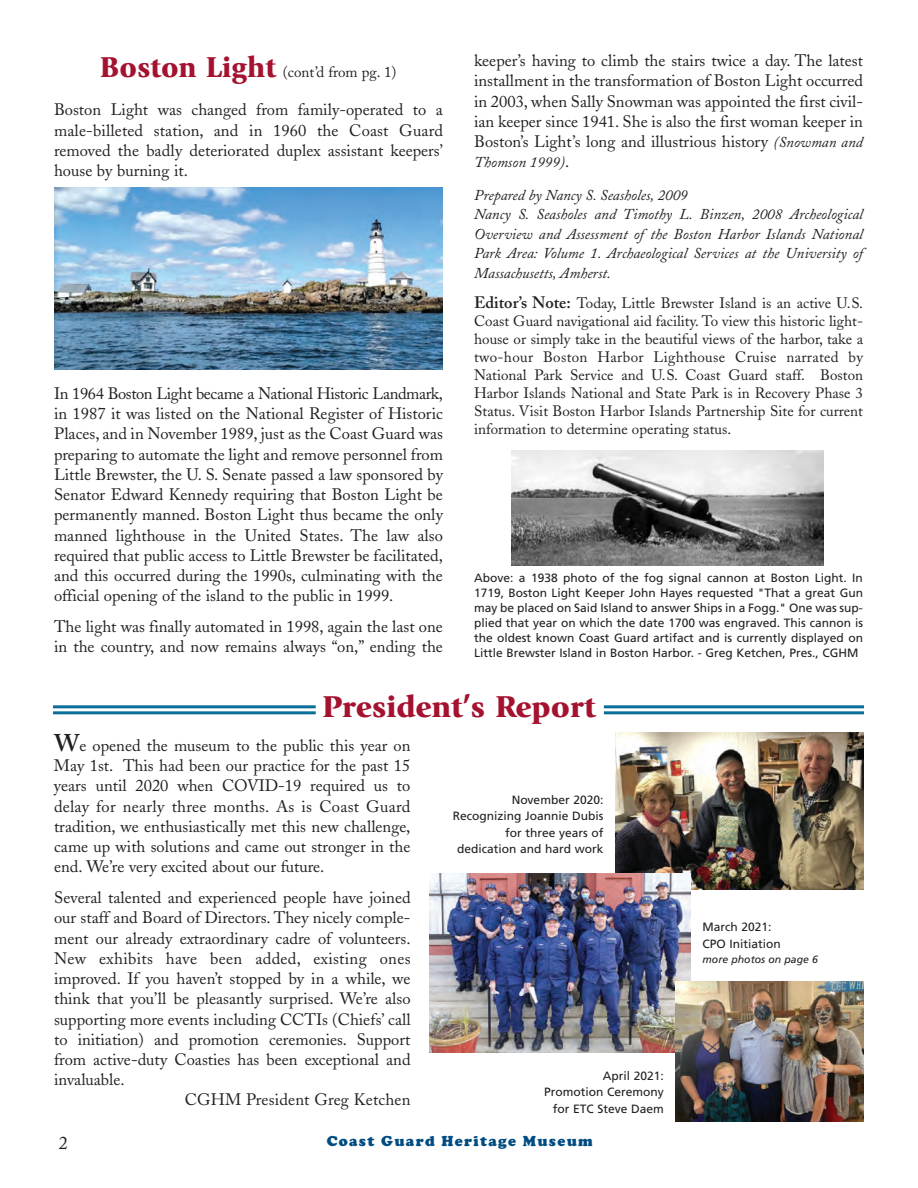
<style>
.page{position:relative;width:918px;height:1188px;background:#fff}
.page>*{position:absolute;margin:0;border:0;box-sizing:border-box;transform-origin:0 0}
.t1{font:900 31.5px "Giovanni";color:#a5122f}
.t2{font:18px "Adobe Caslon";color:#231f20}
.t3{font:16.5px/20.2px "Adobe Caslon";color:#231f20;text-align:justify}
.t4{font:16.5px "Adobe Caslon";letter-spacing:.02em;color:#231f20}
.t5{font:15px/18px "Adobe Caslon";color:#231f20;text-align:justify}
.t6{font:italic 15px/19.5px "Adobe Caslon";color:#231f20}
.t7{font:15px "Cooper Black MS";letter-spacing:.085em;color:#004c81}
.t8{font:12px/16.5px "Frutiger";color:#231f20;text-align:right}
.t9{font:italic 10.5px "Frutiger";color:#231f20}
.s1{font-family:"Giovanni";font-weight:900;font-size:30px;color:#a5122f}
.s2{font-style:italic;font-size:15px}
.s3{font-style:normal;font-size:16.5px}
.s4{font-weight:600;font-size:16.5px}
.s5{font-weight:600;font-size:24px}
</style>
<div class="page">
<img style="left:54px;top:188px;width:389px;height:182px">
<img style="left:511px;top:450px;width:313px;height:115px">
<img style="left:615px;top:733px;width:248px;height:156px">
<hr style="left:53px;top:705px;width:263px;height:3px;background:#096e98">
<hr style="left:53px;top:711px;width:263px;height:3px;background:#096e98">
<hr style="left:604px;top:705px;width:260px;height:3px;background:#096e98">
<hr style="left:604px;top:711px;width:260px;height:3px;background:#096e98">
<img style="left:430px;top:873px;width:261px;height:179px">
<img style="left:676px;top:982px;width:188px;height:140px">
<p class="t5" style="left:100px;top:65px;width:298px"><span class="s1">Boston Light</span> (cont’d from pg. 1)</p>
<p class="t3" style="left:54px;top:102px;width:391px">Boston Light was changed from family-operated to a male-billeted station, and in 1960 the Coast Guard removed the badly deteriorated duplex assistant keepers’ house by burning it.</p>
<p class="t3" style="left:54px;top:385px;width:391px">In 1964 Boston Light became a National Historic Landmark, in 1987 it was listed on the National Register of Historic Places, and in November 1989, just as the Coast Guard was preparing to automate the light and remove personnel from Little Brewster, the U. S. Senate passed a law sponsored by Senator Edward Kennedy requiring that Boston Light be permanently manned. Boston Light thus became the only manned lighthouse in the United States. The law also required that public access to Little Brewster be facilitated, and this occurred during the 1990s, culminating with the official opening of the island to the public in 1999.</p>
<p class="t3" style="left:54px;top:618px;width:390px">The light was finally automated in 1998, again the last one in the country, and now remains always “on,” ending the</p>
<p class="t3" style="left:474px;top:52px;width:390px">keeper’s having to climb the stairs twice a day. The latest installment in the transformation of Boston Light occurred in 2003, when Sally Snowman was appointed the first civil&shy;ian keeper since 1941. She is also the first woman keeper in Boston’s Light’s long and illustrious history <span class="s2">(Snowman and</span></p>
<p class="t6" style="left:474px;top:148px;width:215px;line-height:32.2px">Thomson 1999)<span class="s3">.<br></span>Prepared by Nancy S. Seasholes, 2009</p>
<p class="t6" style="left:474px;top:207px;width:390px;text-align:justify">Nancy S. Seasholes and Timothy L. Binzen, 2008 Archeological Overview and Assessment of the Boston Harbor Islands National Park Area: Volume 1. Archaeological Services at the University of Massachusetts, Amherst.</p>
<p class="t5" style="left:474px;top:295px;width:391px"><span class="s4">Editor’s Note:</span> Today, Little Brewster Island is an active U.S.<br>Coast Guard navigational aid facility. To view this historic light&shy;house or simply take in the beautiful views of the harbor, take a two-hour Boston Harbor Lighthouse Cruise narrated by National Park Service and U.S. Coast Guard staff. Boston Harbor Islands National and State Park is in Recovery Phase 3<br>Status. Visit Boston Harbor Islands Partnership Site for current information to determine operating status.</p>
<p class="t8" style="left:474px;top:570px;width:390px;line-height:15px;text-align:justify">Above: a 1938 photo of the fog signal cannon at Boston Light. In 1719, Boston Light Keeper John Hayes requested "That a great Gun may be placed on Said Island to answer Ships in a Fogg." One was sup&shy;plied that year on which the date 1700 was engraved. This cannon is the oldest known Coast Guard artifact and is currently displayed on Little Brewster Island in Boston Harbor. - Greg Ketchen, Pres., CGHM</p>
<h1 class="t1" style="left:322px;top:687px;width:275px">President’s Report</h1>
<p class="t3" style="left:54px;top:737px;width:358px"><span class="s5">W</span>e opened the museum to the public this year on May 1st. This had been our practice for the past 15 years until 2020 when COVID-19 required us to delay for nearly three months. As is Coast Guard tradition, we enthusiastically met this new challenge, came up with solutions and came out stronger in the end. We’re very excited about our future.</p>
<p class="t3" style="left:54px;top:889px;width:358px">Several talented and experienced people have joined</p>
<p class="t3" style="left:54px;top:910px;width:358px">our staff and Board of Directors. They nicely comple-</p>
<p class="t3" style="left:54px;top:930px;width:358px">ment our already extraordinary cadre of volunteers.</p>
<p class="t4" style="left:54px;top:952px;width:358px">New exhibits have been added, existing ones</p>
<p class="t3" style="left:54px;top:970px;width:358px">improved. If you haven’t stopped by in a while, we</p>
<p class="t3" style="left:54px;top:991px;width:358px">think that you’ll be pleasantly surprised. We’re also</p>
<p class="t3" style="left:54px;top:1011px;width:358px">supporting more events including CCTIs (Chiefs’ call</p>
<p class="t3" style="left:54px;top:1031px;width:358px">to initiation) and promotion ceremonies. Support</p>
<p class="t3" style="left:54px;top:1051px;width:358px">from active-duty Coasties has been exceptional and</p>
<p class="t3" style="left:54px;top:1072px;width:72px">invaluable.</p>
<p class="t3" style="left:185px;top:1091px;width:227px">CGHM President Greg Ketchen</p>
<p class="t8" style="left:453px;top:791px;width:152px">November 2020:<br>Recognizing Joannie Dubis for three years of dedication and hard work</p>
<p class="t8" style="left:544px;top:1067px;width:121px">April 2021:<br>Promotion Ceremony for ETC Steve Daem</p>
<p class="t2" style="left:59px;top:1136px;width:10px">2</p>
<p class="t7" style="left:327px;top:1132px;width:267px">Coast Guard Heritage Museum</p>
<p class="t8" style="left:703px;top:919px;width:80px;text-align:left">March 2021:<br>CPO Initiation</p>
<p class="t9" style="left:703px;top:953px;width:117px">more photos on page 6</p>
</div>
